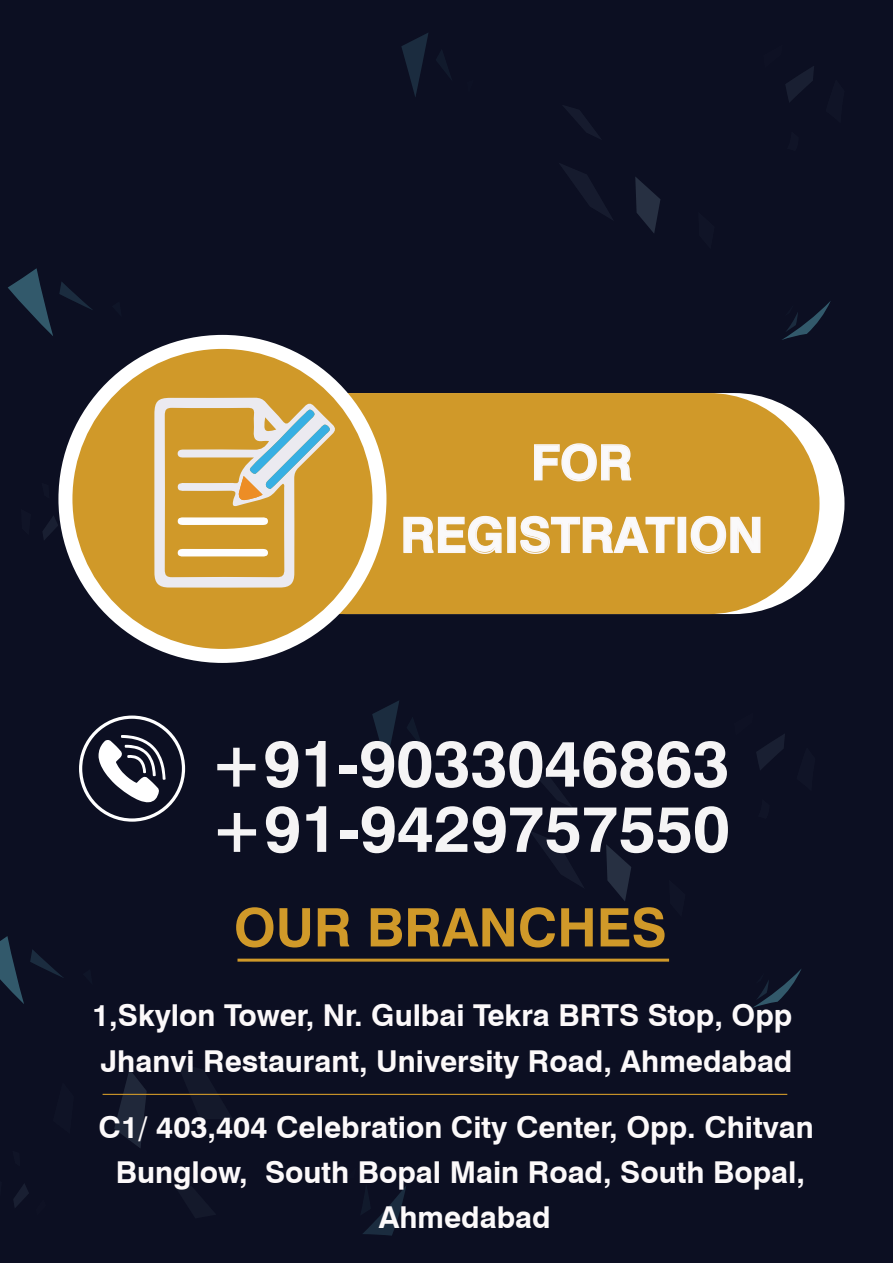
<style>
.page{position:relative;width:893px;height:1263px;background:#0c0f22}
.page>*{position:absolute;margin:0;border:0;box-sizing:border-box;transform-origin:0 0}
.t1{font:700 65.25px "Swiss 721 BT";color:#f5f4f5}
.t2{font:700 53.1px "Swiss 721 BT";color:#d09929}
.t3{font:700 48.3px/72.6px "Swiss 721 BT";color:#faf9fa;text-align:center}
.t4{font:700 30.15px/45.3px "Swiss 721 BT";color:#fcf9fa}
</style>
<div class="page">
<svg style="left:13px;top:1184px;width:16px;height:24px"></svg>
<svg style="left:176px;top:1093px;width:57px;height:1px"></svg>
<svg style="left:114px;top:1069px;width:33px;height:79px"></svg>
<svg style="left:756px;top:734px;width:29px;height:36px"></svg>
<svg style="left:0;top:936px;width:24px;height:68px"></svg>
<svg style="left:30px;top:949px;width:33px;height:29px"></svg>
<svg style="left:361px;top:1186px;width:45px;height:50px"></svg>
<svg style="left:372px;top:701px;width:27px;height:64px"></svg>
<svg style="left:407px;top:718px;width:15px;height:28px"></svg>
<svg style="left:753px;top:969px;width:49px;height:39px"></svg>
<svg style="left:531px;top:832px;width:53px;height:56px"></svg>
<svg style="left:606px;top:845px;width:25px;height:56px"></svg>
<svg style="left:534px;top:773px;width:37px;height:33px"></svg>
<svg style="left:43px;top:516px;width:15px;height:24px"></svg>
<svg style="left:785px;top:66px;width:29px;height:36px"></svg>
<svg style="left:8px;top:268px;width:45px;height:68px"></svg>
<svg style="left:59px;top:282px;width:33px;height:28px"></svg>
<svg style="left:401px;top:33px;width:27px;height:64px"></svg>
<svg style="left:436px;top:50px;width:15px;height:28px"></svg>
<svg style="left:782px;top:301px;width:49px;height:39px"></svg>
<svg style="left:560px;top:164px;width:53px;height:56px"></svg>
<svg style="left:635px;top:177px;width:25px;height:56px"></svg>
<svg style="left:564px;top:106px;width:37px;height:33px"></svg>
<div style="left:235px;top:393px;width:609px;height:221px;background:#fff;border-radius:110px"></div>
<div style="left:210px;top:393px;width:609px;height:221px;background:#d09929;border-radius:110px"></div>
<div style="left:58px;top:335px;width:328px;height:328px;background:#fff;border-radius:50%"></div>
<div style="left:72px;top:349px;width:300px;height:300px;background:#d09929;border-radius:50%"></div>
<svg style="left:154px;top:394px;width:182px;height:194px"></svg>
<svg style="left:375px;top:499px;width:127px;height:116px"></svg>
<div style="left:507px;top:517px;width:9px;height:36px;border:2px solid #f9f6f7"></div>
<svg style="left:519px;top:443px;width:156px;height:172px"></svg>
<div style="left:678px;top:517px;width:8px;height:36px;border:2px solid #f9f6f7"></div>
<svg style="left:690px;top:515px;width:71px;height:39px"></svg>
<svg style="left:79px;top:715px;width:106px;height:107px"></svg>
<hr style="left:237px;top:959px;width:432px;height:3px;background:#d09929">
<hr style="left:103px;top:1094px;width:684px;height:1px;background:#d09929">
<h3 class="t3" style="left:401px;top:426px;width:364px">FOR<br>REGISTRATION</h3>
<h1 class="t1" style="left:209px;top:724px;width:522px">+91-9033046863</h1>
<h1 class="t1" style="left:210px;top:789px;width:522px">+91-9429757550</h1>
<h2 class="t2" style="left:234px;top:895px;width:434px">OUR BRANCHES</h2>
<p class="t4" style="left:92px;top:993px;width:702px">1,Skylon Tower, Nr. Gulbai Tekra BRTS Stop, Opp<br>Jhanvi Restaurant, University Road, Ahmedabad</p>
<p class="t4" style="left:99px;top:1104px;width:717px;text-align:center">C1/ 403,404 Celebration City Center, Opp. Chitvan<br>Bunglow, South Bopal Main Road, South Bopal,<br>Ahmedabad</p>
</div>
